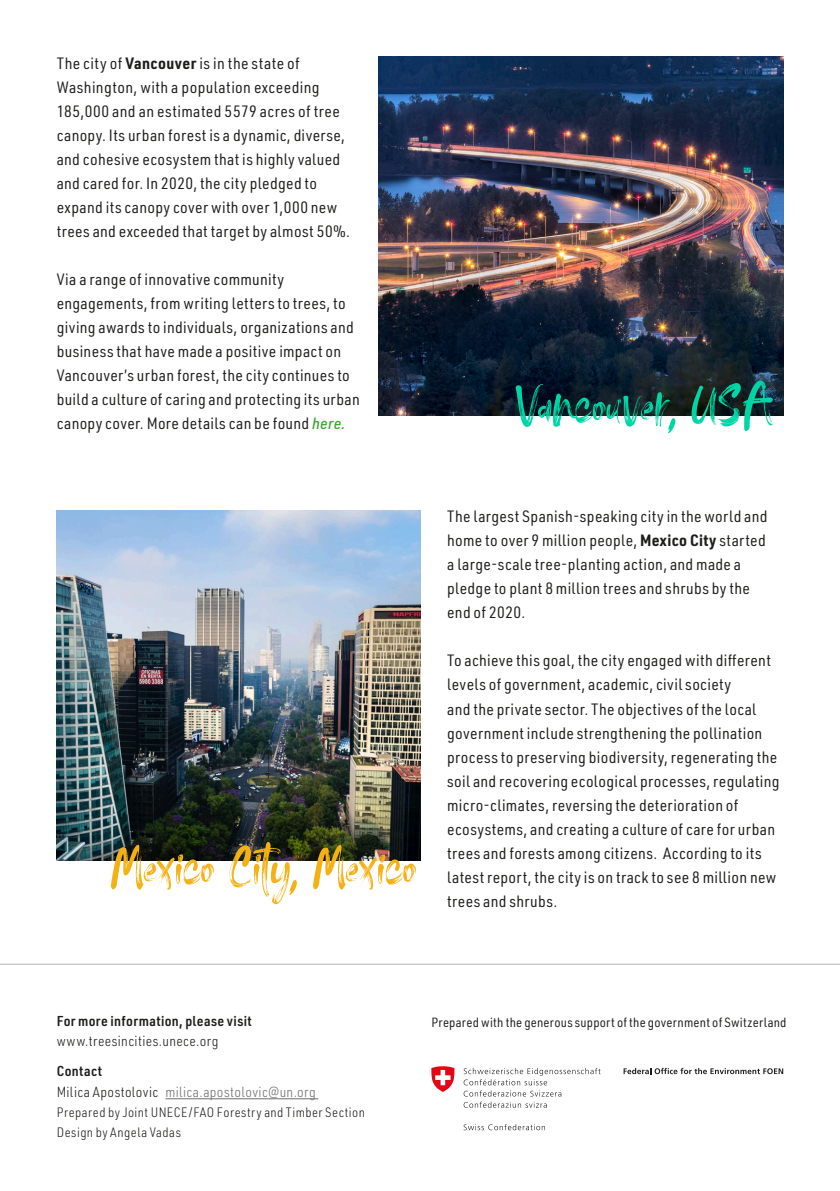
<style>
.page{position:relative;width:840px;height:1191px;background:#fff}
.page>*{position:absolute;margin:0;border:0;box-sizing:border-box;transform-origin:0 0}
.t1{font:60px "Hunters";color:#f3b114}
.t2{font:60px "Hunters";color:#00d6a5}
.t3{font:16px/24px "URWDIN Semi Cond";letter-spacing:.02em;color:#1d1d1b}
.t4{font:300 14px/21px "URWDIN Semi Cond";letter-spacing:.025em;color:#706f6f}
.t5{font:600 14px "URWDIN Semi Cond";letter-spacing:.03em;color:#1d1d1b}
.t6{font:300 14px "URWDIN Semi Cond";letter-spacing:.03em;color:#1d1d1b}
.t7{font:300 13px/20px "URWDIN Semi Cond";letter-spacing:.035em;color:#1d1d1b}
.t8{font:13px "URWDIN Semi Cond";letter-spacing:.02em;color:#1d1d1b}
.s1{font-weight:700}
.s2{font-weight:500;font-style:italic;color:#3fa535}
.s3{font-weight:600;color:#1d1d1b}
.s4{color:#1d1d1b}
</style>
<div class="page">
<img style="left:57px;top:510px;width:363px;height:350px">
<img style="left:378px;top:57px;width:404px;height:358px">
<hr style="left:165px;top:1098px;width:153px;height:1px;background:#706f6f">
<svg style="left:623px;top:1067px;width:159px;height:7px"></svg>
<svg style="left:463px;top:1067px;width:137px;height:40px"></svg>
<svg style="left:463px;top:1124px;width:81px;height:6px"></svg>
<svg style="left:431px;top:1066px;width:23px;height:25px"></svg>
<hr style="left:0;top:964px;width:839px;height:1px;background:#b2b2b2">
<p class="t3" style="left:57px;top:51px;width:294px">The city of <span class="s1">Vancouver</span> is in the state of Washington, with a population exceeding 185,000 and an estimated 5579 acres of tree canopy. Its urban forest is a dynamic, diverse, and cohesive ecosystem that is highly valued and cared for. In 2020, the city pledged to expand its canopy cover with over 1,000 new trees and exceeded that target by almost 50%.</p>
<p class="t3" style="left:57px;top:267px;width:304px">Via a range of innovative community engagements, from writing letters to trees, to giving awards to individuals, organizations and business that have made a positive impact on Vancouver’s urban forest, the city continues to build a culture of caring and protecting its urban canopy cover. More details can be found <span class="s2">here.</span></p>
<h1 class="t1" style="left:109px;top:832px;width:307px">Mexico City, Mexico</h1>
<h1 class="t2" style="left:513px;top:370px;width:257px">Vancouver, USA</h1>
<p class="t3" style="left:447px;top:504px;width:321px">The largest Spanish-speaking city in the world and home to over 9 million people, <span class="s1">Mexico City</span> started a large-scale tree-planting action, and made a pledge to plant 8 million trees and shrubs by the end of 2020.</p>
<p class="t3" style="left:447px;top:648px;width:333px">To achieve this goal, the city engaged with different levels of government, academic, civil society<br>and the private sector. The objectives of the local government include strengthening the pollination process to preserving biodiversity, regenerating the soil and recovering ecological processes, regulating micro-climates, reversing the deterioration of ecosystems, and creating a culture of care for urban trees and forests among citizens. According to its latest report, the city is on track to see 8 million new trees and shrubs.</p>
<p class="t5" style="left:57px;top:1011px;width:196px">For more information, please visit</p>
<p class="t6" style="left:57px;top:1031px;width:163px">www.treesincities.unece.org</p>
<p class="t4" style="left:57px;top:1059px;width:260px"><span class="s3">Contact<br></span><span class="s4">Milica Apostolovic</span> milica.apostolovic@un.org</p>
<p class="t7" style="left:57px;top:1101px;width:309px">Prepared by Joint UNECE/FAO Forestry and Timber Section<br>Design by Angela Vadas</p>
<p class="t8" style="left:431px;top:1014px;width:356px">Prepared with the generous support of the government of Switzerland</p>
</div>
